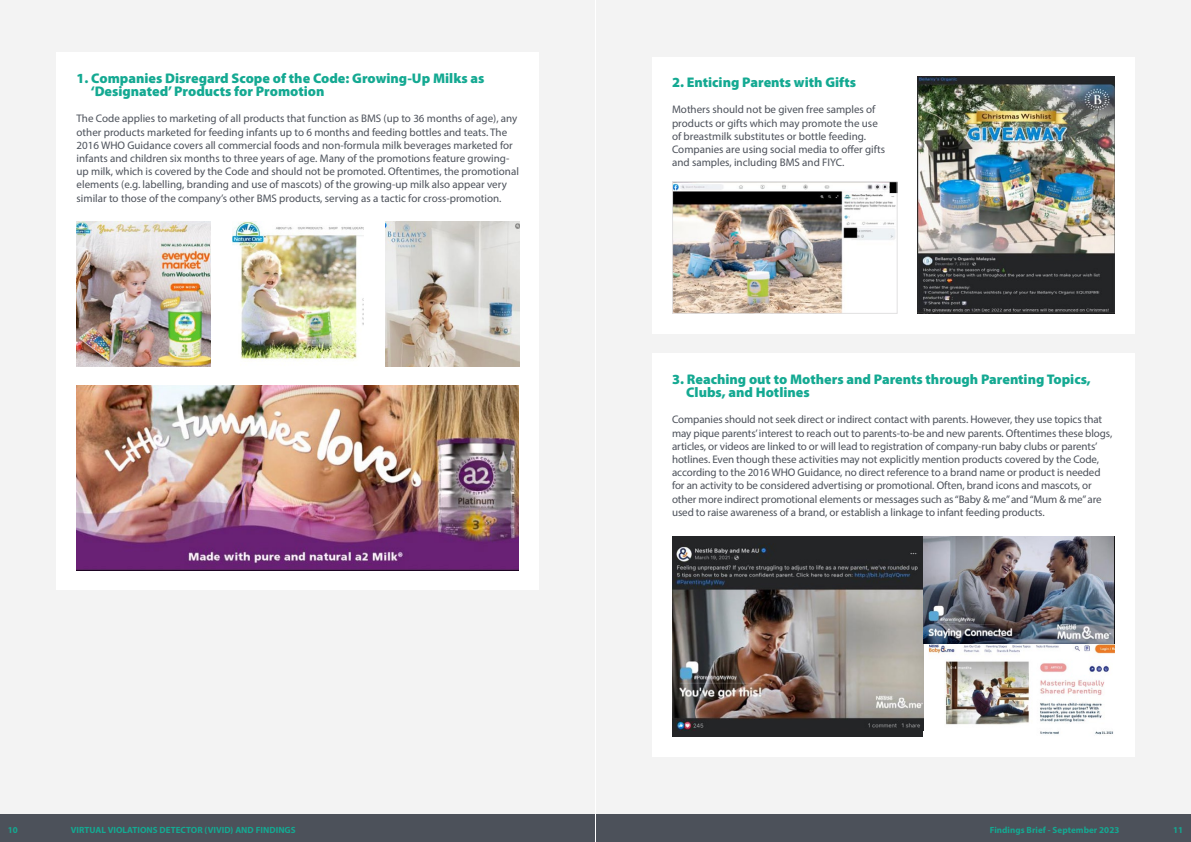
<style>
.page{position:relative;width:1191px;height:842px;background:#fff}
.page>*{position:absolute;margin:0;border:0;box-sizing:border-box;transform-origin:0 0}
.t1{font:900 14px/13.2px "Myriad Pro";color:#14a992}
.t2{font:11px/13.2px "Myriad Pro";letter-spacing:-.005em;color:#4c515a}
.t3{font:700 9px "Myriad Pro";letter-spacing:.005em;color:#14a992}
</style>
<div class="page">
<div style="left:0;top:0;width:595px;height:842px;background:#f3f3f3"></div>
<div style="left:596px;top:0;width:595px;height:842px;background:#f3f3f3"></div>
<div style="left:596px;top:814px;width:595px;height:28px;background:#4c515a"></div>
<div style="left:0;top:814px;width:595px;height:28px;background:#4c515a"></div>
<div style="left:652px;top:57px;width:482px;height:277px;background:#fff"></div>
<div style="left:652px;top:353px;width:482px;height:404px;background:#fff"></div>
<img style="left:917px;top:77px;width:197px;height:237px">
<img style="left:674px;top:183px;width:221px;height:129px">
<div style="left:672px;top:181px;width:225px;height:133px;border:1px solid #e1e0e1"></div>
<div style="left:672px;top:536px;width:251px;height:201px;background:#242527"></div>
<img style="left:672px;top:545px;width:251px;height:185px">
<img style="left:928px;top:644px;width:186px;height:91px">
<img style="left:923px;top:536px;width:191px;height:107px">
<div style="left:57px;top:53px;width:482px;height:537px;background:#fff"></div>
<img style="left:77px;top:221px;width:134px;height:145px">
<img style="left:232px;top:221px;width:131px;height:140px">
<img style="left:385px;top:221px;width:135px;height:145px">
<img style="left:77px;top:386px;width:442px;height:184px">
<p class="t1" style="left:91px;top:71px;width:395px;text-indent:-14px">1. Companies Disregard Scope of the Code: Growing-Up Milks as ‘Designated’ Products for Promotion</p>
<p class="t2" style="left:77px;top:112px;width:444px">The Code applies to marketing of all products that function as BMS (up to 36 months of age), any other products marketed for feeding infants up to 6 months and feeding bottles and teats. The 2016 WHO Guidance covers all commercial foods and non-formula milk beverages marketed for infants and children six months to three years of age. Many of the promotions feature growing&shy;up milk, which is covered by the Code and should not be promoted. Oftentimes, the promotional elements (e.g. labelling, branding and use of mascots) of the growing-up milk also appear very similar to those of the company’s other BMS products, serving as a tactic for cross-promotion.</p>
<p class="t1" style="left:672px;top:75px;width:186px">2. Enticing Parents with Gifts</p>
<p class="t2" style="left:672px;top:103px;width:215px">Mothers should not be given free samples of products or gifts which may promote the use of breastmilk substitutes or bottle feeding.<br>Companies are using social media to offer gifts and samples, including BMS and FIYC.</p>
<p class="t1" style="left:686px;top:372px;width:406px;text-indent:-14px">3. Reaching out to Mothers and Parents through Parenting Topics,<br>Clubs, and Hotlines</p>
<p class="t2" style="left:672px;top:413px;width:442px">Companies should not seek direct or indirect contact with parents. However, they use topics that may pique parents’ interest to reach out to parents-to-be and new parents. Oftentimes these blogs, articles, or videos are linked to or will lead to registration of company-run baby clubs or parents’ hotlines. Even though these activities may not explicitly mention products covered by the Code, according to the 2016 WHO Guidance, no direct reference to a brand name or product is needed for an activity to be considered advertising or promotional. Often, brand icons and mascots, or other more indirect promotional elements or messages such as “Baby &amp; me” and “Mum &amp; me” are used to raise awareness of a brand, or establish a linkage to infant feeding products.</p>
<p class="t3" style="left:8px;top:824px;width:12px">10</p>
<p class="t3" style="left:71px;top:824px;width:226px">VIRTUAL VIOLATIONS DETECTOR (VIVID) AND FINDINGS</p>
<p class="t3" style="left:989px;top:824px;width:131px">Findings Brief - September 2023</p>
<p class="t3" style="left:1173px;top:824px;width:12px">11</p>
</div>
